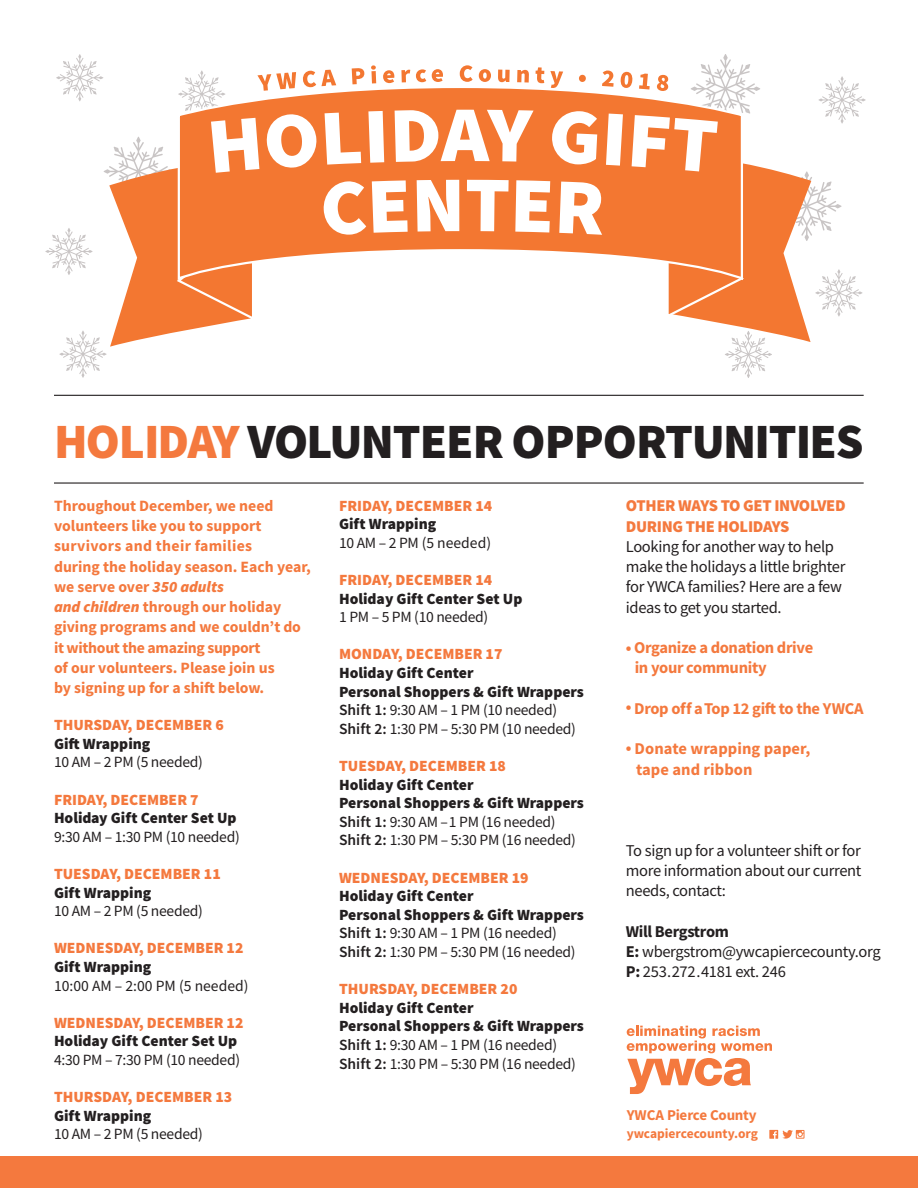
<style>
.page{position:relative;width:918px;height:1188px;background:#fff}
.page>*{position:absolute;margin:0;border:0;box-sizing:border-box;transform-origin:0 0}
.t1{font:900 49.35px "Source Sans Pro";letter-spacing:-.02em;color:#231f20}
.t2{font:16.5px "Source Sans Pro";letter-spacing:-.02em;color:#231f20}
.t3{font:700 16.5px "Source Sans Pro";letter-spacing:-.02em;color:#f4793e}
.t4{font:900 16.5px "Source Sans Pro";letter-spacing:-.02em;color:#f4793e}
.t5{font:700 16.5px "Source Sans Pro";letter-spacing:.005em;color:#f4793e}
.t6{font:700 16.5px "Source Sans Pro";letter-spacing:-.02em;color:#231f20}
.t7{font:700 15.75px/20.2px "Source Sans Pro";color:#f4793e}
.t8{font:15.6px "Source Sans Pro";letter-spacing:-.02em;color:#231f20}
.t9{font:900 15.6px "Source Sans Pro";color:#231f20}
.t10{font:900 15.6px "Source Sans Pro";color:#f4793e}
.t11{font:15.6px "Source Sans Pro";color:#231f20}
.t12{font:700 15px "Source Sans Pro";letter-spacing:-.02em;color:#f4793e}
.t13{font:700 13.5px "Source Sans Pro";color:#f4793e}
.s1{color:#f4793e}
.s2{font-weight:900;font-style:italic}
.s3{font-weight:600}
.s4{font-weight:700}
</style>
<div class="page">
<div style="left:0;top:1156px;width:918px;height:32px;background:#f4793e"></div>
<hr style="left:54px;top:395px;width:810px;height:1px;background:#231f20">
<hr style="left:54px;top:482px;width:810px;height:2px;background:#231f20">
<svg style="left:627px;top:1026px;width:145px;height:68px"></svg>
<svg style="left:769px;top:1130px;width:36px;height:9px"></svg>
<svg style="left:45px;top:54px;width:821px;height:324px"></svg>
<p class="t1" style="left:54px;top:407px;width:811px"><span class="s1">HOLIDAY</span> VOLUNTEER OPPORTUNITIES</p>
<p class="t7" style="left:54px;top:495px;width:221px">Throughout December, we need volunteers like you to support survivors and their families</p>
<p class="t7" style="left:54px;top:556px;width:259px">during the holiday season. Each year, we serve over <span class="s2">350 adults</span></p>
<p class="t7" style="left:54px;top:596px;width:249px"><span class="s2">and children</span> through our holiday giving programs and we couldn’t do it without the amazing support</p>
<p class="t7" style="left:54px;top:657px;width:222px">of our volunteers. Please join us</p>
<p class="t7" style="left:54px;top:677px;width:212px">by signing up for a shift below.</p>
<p class="t10" style="left:54px;top:714px;width:171px">THURSDAY, DECEMBER 6</p>
<p class="t9" style="left:54px;top:733px;width:98px">Gift Wrapping</p>
<p class="t8" style="left:54px;top:752px;width:150px">10 AM – 2 PM (5 needed)</p>
<p class="t10" style="left:54px;top:789px;width:146px">FRIDAY, DECEMBER 7</p>
<p class="t9" style="left:54px;top:807px;width:184px">Holiday Gift Center Set Up</p>
<p class="t8" style="left:54px;top:827px;width:187px">9:30 AM – 1:30 PM (10 needed)</p>
<p class="t10" style="left:54px;top:863px;width:168px">TUESDAY, DECEMBER 11</p>
<p class="t9" style="left:54px;top:882px;width:99px">Gift Wrapping</p>
<p class="t8" style="left:54px;top:901px;width:150px">10 AM – 2 PM (5 needed)</p>
<p class="t10" style="left:54px;top:937px;width:191px">WEDNESDAY, DECEMBER 12</p>
<p class="t9" style="left:54px;top:956px;width:99px">Gift Wrapping</p>
<p class="t11" style="left:54px;top:976px;width:196px">10:00 AM – 2:00 PM (5 needed)</p>
<p class="t10" style="left:54px;top:1012px;width:191px">WEDNESDAY, DECEMBER 12</p>
<p class="t9" style="left:54px;top:1030px;width:185px">Holiday Gift Center Set Up</p>
<p class="t8" style="left:54px;top:1050px;width:188px">4:30 PM – 7:30 PM (10 needed)</p>
<p class="t10" style="left:54px;top:1086px;width:180px">THURSDAY, DECEMBER 13</p>
<p class="t9" style="left:54px;top:1105px;width:99px">Gift Wrapping</p>
<p class="t8" style="left:54px;top:1124px;width:150px">10 AM – 2 PM (5 needed)</p>
<p class="t10" style="left:339px;top:495px;width:155px">FRIDAY, DECEMBER 14</p>
<p class="t9" style="left:339px;top:513px;width:99px">Gift Wrapping</p>
<p class="t11" style="left:339px;top:533px;width:153px">10 AM – 2 PM (5 needed)</p>
<p class="t10" style="left:339px;top:569px;width:155px">FRIDAY, DECEMBER 14</p>
<p class="t9" style="left:339px;top:588px;width:185px">Holiday Gift Center Set Up</p>
<p class="t8" style="left:339px;top:607px;width:151px">1 PM – 5 PM (10 needed)</p>
<p class="t10" style="left:339px;top:643px;width:165px">MONDAY, DECEMBER 17</p>
<p class="t9" style="left:339px;top:662px;width:136px">Holiday Gift Center</p>
<p class="t9" style="left:339px;top:681px;width:246px">Personal Shoppers &amp; Gift Wrappers</p>
<p class="t8" style="left:339px;top:700px;width:220px"><span class="s3">Shift 1:</span> 9:30 AM – 1 PM (10 needed)</p>
<p class="t8" style="left:339px;top:719px;width:238px"><span class="s3">Shift 2:</span> 1:30 PM – 5:30 PM (10 needed)</p>
<p class="t10" style="left:339px;top:755px;width:168px">TUESDAY, DECEMBER 18</p>
<p class="t9" style="left:339px;top:774px;width:136px">Holiday Gift Center</p>
<p class="t9" style="left:339px;top:792px;width:246px">Personal Shoppers &amp; Gift Wrappers</p>
<p class="t8" style="left:339px;top:812px;width:218px"><span class="s3">Shift 1:</span> 9:30 AM – 1 PM (16 needed)</p>
<p class="t8" style="left:339px;top:830px;width:238px"><span class="s3">Shift 2:</span> 1:30 PM – 5:30 PM (16 needed)</p>
<p class="t10" style="left:339px;top:867px;width:191px">WEDNESDAY, DECEMBER 19</p>
<p class="t9" style="left:339px;top:885px;width:136px">Holiday Gift Center</p>
<p class="t9" style="left:339px;top:904px;width:246px">Personal Shoppers &amp; Gift Wrappers</p>
<p class="t8" style="left:339px;top:923px;width:219px"><span class="s3">Shift 1:</span> 9:30 AM – 1 PM (16 needed)</p>
<p class="t8" style="left:339px;top:942px;width:238px"><span class="s3">Shift 2:</span> 1:30 PM – 5:30 PM (16 needed)</p>
<p class="t10" style="left:339px;top:978px;width:180px">THURSDAY, DECEMBER 20</p>
<p class="t9" style="left:339px;top:997px;width:136px">Holiday Gift Center</p>
<p class="t9" style="left:339px;top:1015px;width:246px">Personal Shoppers &amp; Gift Wrappers</p>
<p class="t8" style="left:339px;top:1035px;width:220px"><span class="s3">Shift 1:</span> 9:30 AM – 1 PM (16 needed)</p>
<p class="t8" style="left:339px;top:1054px;width:238px"><span class="s3">Shift 2:</span> 1:30 PM – 5:30 PM (16 needed)</p>
<p class="t4" style="left:626px;top:494px;width:221px">OTHER WAYS TO GET INVOLVED</p>
<p class="t4" style="left:626px;top:515px;width:165px">DURING THE HOLIDAYS</p>
<p class="t2" style="left:626px;top:536px;width:210px">Looking for another way to help</p>
<p class="t2" style="left:626px;top:556px;width:221px">make the holidays a little brighter</p>
<p class="t2" style="left:626px;top:576px;width:218px">for YWCA families? Here are a few</p>
<p class="t2" style="left:626px;top:597px;width:157px">ideas to get you started.</p>
<p class="t3" style="left:626px;top:636px;width:189px">• Organize a donation drive</p>
<p class="t3" style="left:635px;top:657px;width:133px">in your community</p>
<p class="t3" style="left:626px;top:697px;width:239px">• Drop off a Top 12 gift to the YWCA</p>
<p class="t5" style="left:626px;top:738px;width:186px">• Donate wrapping paper,</p>
<p class="t5" style="left:636px;top:758px;width:118px">tape and ribbon</p>
<p class="t2" style="left:626px;top:840px;width:236px">To sign up for a volunteer shift or for</p>
<p class="t2" style="left:626px;top:860px;width:237px">more information about our current</p>
<p class="t2" style="left:626px;top:880px;width:102px">needs, contact:</p>
<p class="t6" style="left:626px;top:920px;width:105px">Will Bergstrom</p>
<p class="t2" style="left:626px;top:941px;width:256px"><span class="s4">E:</span> wbergstrom@ywcapiercecounty.org</p>
<p class="t2" style="left:626px;top:961px;width:162px"><span class="s4">P:</span> 253.272.4181 ext. 246</p>
<p class="t12" style="left:627px;top:1105px;width:132px">YWCA Pierce County</p>
<p class="t13" style="left:627px;top:1125px;width:133px">ywcapiercecounty.org</p>
</div>
